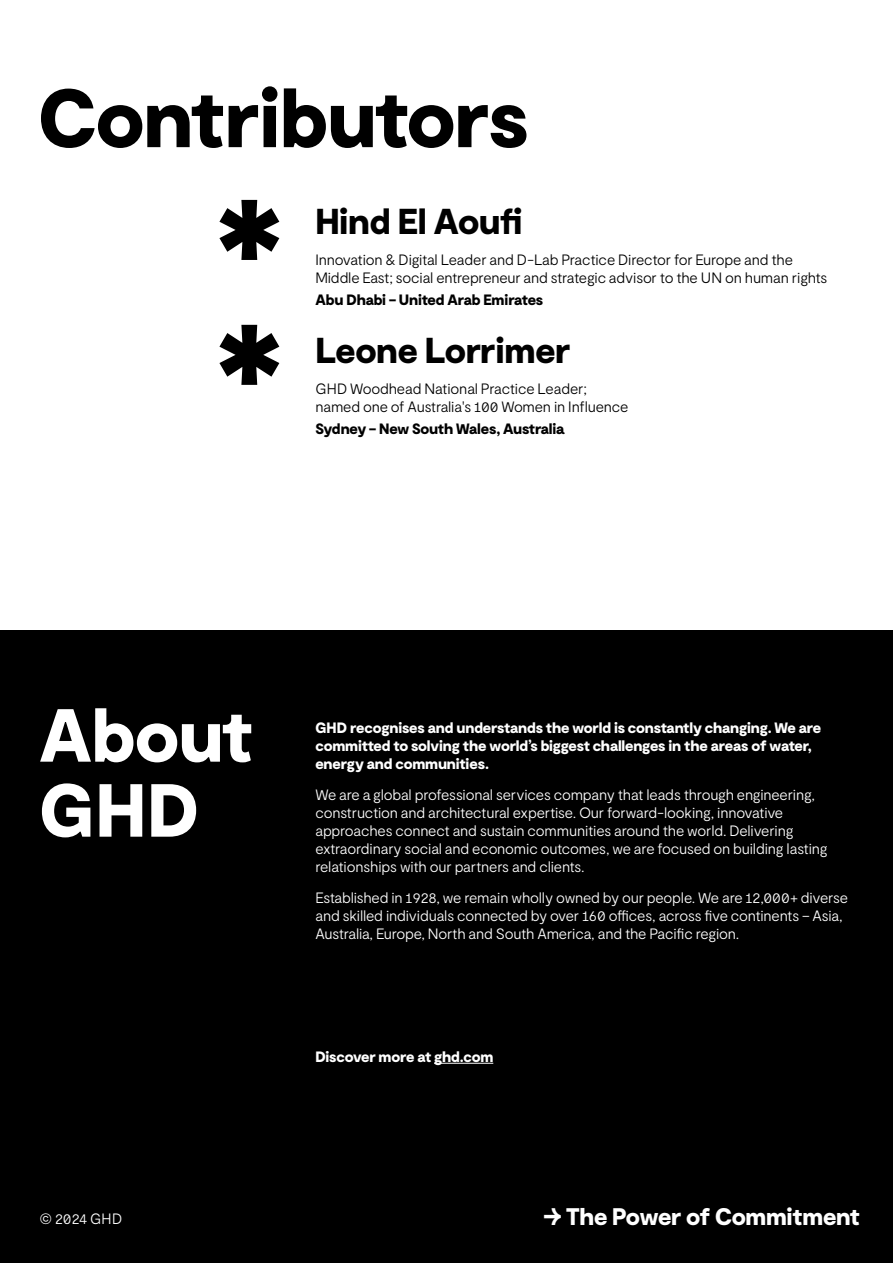
<style>
.page{position:relative;width:893px;height:1263px;background:#fff}
.page>*{position:absolute;margin:0;border:0;box-sizing:border-box;transform-origin:0 0}
.t1{font:136.5px/124.9px "GHD Moderat Black";color:#000}
.t2{font:82.5px "GHD Moderat Black";letter-spacing:-.015em;color:#000}
.t3{font:75px/75px "GHD Moderat Black";letter-spacing:-.005em;color:#fff}
.t4{font:36px "GHD Moderat Black";letter-spacing:-.01em;color:#000}
.t5{font:24px "GHD Moderat Black";letter-spacing:-.015em;color:#fff}
.t6{font:15px/18px "GHD Moderat Light";letter-spacing:-.015em;color:#fff}
.t7{font:15px/18px "GHD Moderat Light";letter-spacing:-.015em;color:#000}
.t8{font:15px/18px "GHD Moderat Black";letter-spacing:-.01em;color:#fff}
.t9{font:15px "GHD Moderat Black";letter-spacing:-.015em;color:#000}
</style>
<div class="page">
<div style="left:0;top:631px;width:893px;height:632px;background:#000"></div>
<hr style="left:434px;top:1063px;width:59px;height:1px;background:#fff">
<h2 class="t2" style="left:38px;top:67px;width:492px">Contributors</h2>
<h1 class="t1" style="left:211px;top:165px;width:78px">✱ ✱</h1>
<h3 class="t4" style="left:315px;top:199px;width:209px">Hind El Aoufi</h3>
<p class="t7" style="left:315px;top:251px;width:514px">Innovation &amp; Digital Leader and D-Lab Practice Director for Europe and the<br>Middle East; social entrepreneur and strategic advisor to the UN on human rights</p>
<p class="t9" style="left:315px;top:290px;width:229px">Abu Dhabi – United Arab Emirates</p>
<h3 class="t4" style="left:315px;top:328px;width:256px">Leone Lorrimer</h3>
<p class="t7" style="left:315px;top:380px;width:315px">GHD Woodhead National Practice Leader; named one of Australia's 100 Women in Influence</p>
<p class="t9" style="left:315px;top:420px;width:250px">Sydney – New South Wales, Australia</p>
<h3 class="t3" style="left:39px;top:702px;width:215px">About<br>GHD</h3>
<p class="t6" style="left:39px;top:1210px;width:84px">© 2024 GHD</p>
<p class="t8" style="left:315px;top:720px;width:507px">GHD recognises and understands the world is constantly changing. We are committed to solving the world’s biggest challenges in the areas of water, energy and communities.</p>
<p class="t6" style="left:315px;top:786px;width:514px">We are a global professional services company that leads through engineering, construction and architectural expertise. Our forward-looking, innovative approaches connect and sustain communities around the world. Delivering extraordinary social and economic outcomes, we are focused on building lasting relationships with our partners and clients.</p>
<p class="t6" style="left:315px;top:888px;width:534px">Established in 1928, we remain wholly owned by our people. We are 12,000+ diverse and skilled individuals connected by over 160 offices, across five continents – Asia,<br>Australia, Europe, North and South America, and the Pacific region.</p>
<p class="t8" style="left:315px;top:1048px;width:179px">Discover more at ghd.com</p>
<h3 class="t5" style="left:544px;top:1201px;width:317px">→ The Power of Commitment</h3>
</div>
